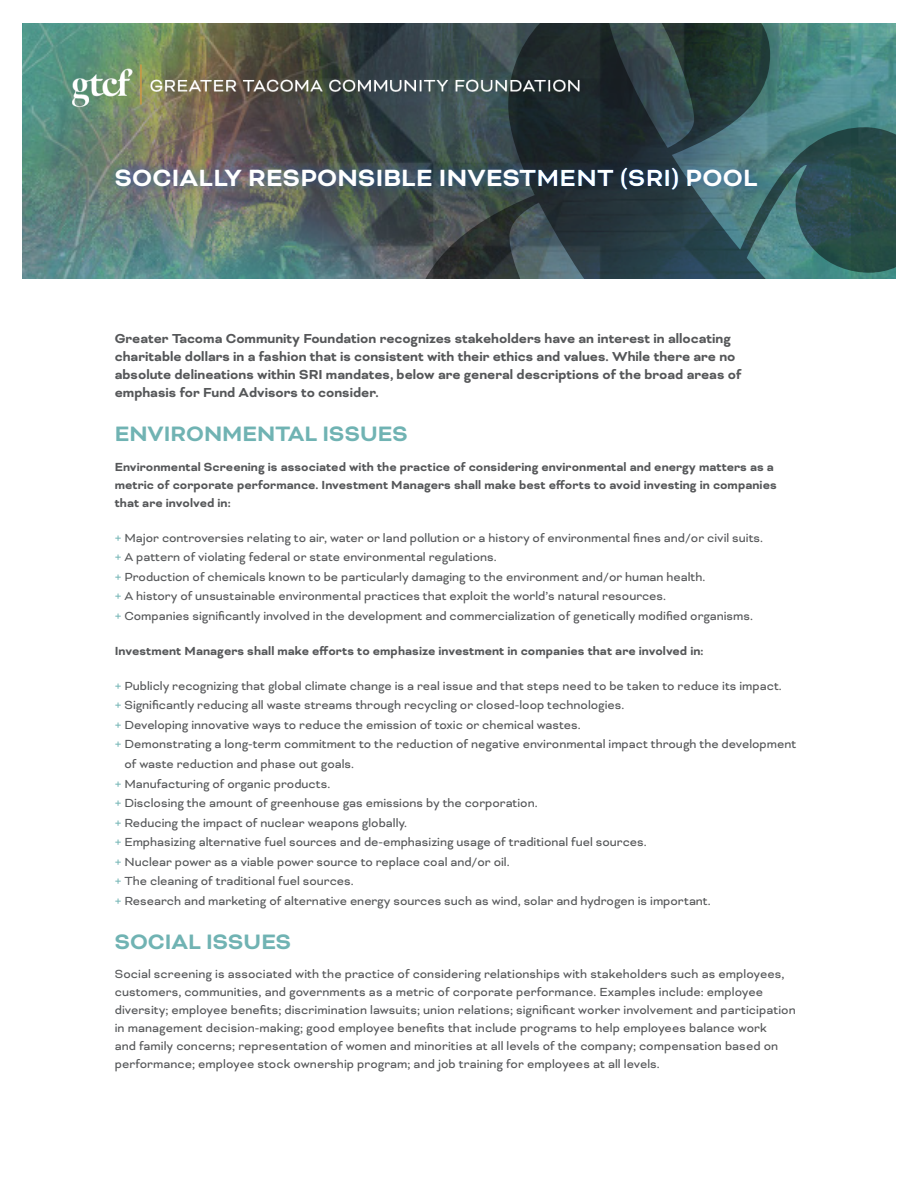
<style>
.page{position:relative;width:918px;height:1188px;background:#fff}
.page>*{position:absolute;margin:0;border:0;box-sizing:border-box;transform-origin:0 0}
.Headline_1{font:700 27px "Bicyclette";letter-spacing:.01em;color:#fff}
.blue_heading{font:700 24px "Bicyclette";color:#70b3b3}
.Body{font:700 15px/18px "Bicyclette";color:#555759}
.Body-2{font:13.5px/19.5px "Bicyclette";color:#555759}
.Body-3{font:700 13.5px/18px "Bicyclette";letter-spacing:.005em;color:#555759}
.s1{color:#70b3b3}
</style>
<div class="page">
<img style="left:23px;top:24px;width:386px;height:255px">
<div style="left:108px;top:160px;width:657px;height:37px;background:#245eac;opacity:.75"></div>
<svg style="left:409px;top:24px;width:486px;height:255px;background:#365456"></svg>
<img style="left:42px;top:45px;width:571px;height:83px">
<p class="Headline_1" style="left:115px;top:162px;width:644px">SOCIALLY RESPONSIBLE INVESTMENT (SRI) POOL</p>
<p class="Body" style="left:115px;top:330px;width:628px">Greater Tacoma Community Foundation recognizes stakeholders have an interest in allocating charitable dollars in a fashion that is consistent with their ethics and values. While there are no absolute delineations within SRI mandates, below are general descriptions of the broad areas of emphasis for Fund Advisors to consider.</p>
<p class="blue_heading" style="left:115px;top:420px;width:294px">ENVIRONMENTAL ISSUES</p>
<p class="Body-3" style="left:115px;top:458px;width:664px">Environmental Screening is associated with the practice of considering environmental and energy matters as a metric of corporate performance. Investment Managers shall make best efforts to avoid investing in companies that are involved in:</p>
<p class="Body-2" style="left:115px;top:528px;width:650px"><span class="s1">+</span> Major controversies relating to air, water or land pollution or a history of environmental fines and/or civil suits. <span class="s1">+</span> A pattern of violating federal or state environmental regulations.<br><span class="s1">+</span> Production of chemicals known to be particularly damaging to the environment and/or human health.<br><span class="s1">+</span> A history of unsustainable environmental practices that exploit the world’s natural resources.<br><span class="s1">+</span> Companies significantly involved in the development and commercialization of genetically modified organisms.</p>
<p class="Body-3" style="left:115px;top:642px;width:590px">Investment Managers shall make efforts to emphasize investment in companies that are involved in:</p>
<p class="Body-2" style="left:115px;top:676px;width:669px"><span class="s1">+</span> Publicly recognizing that global climate change is a real issue and that steps need to be taken to reduce its impact.</p>
<p class="Body-2" style="left:115px;top:695px;width:511px"><span class="s1">+</span> Significantly reducing all waste streams through recycling or closed-loop technologies.</p>
<p class="Body-2" style="left:115px;top:715px;width:468px"><span class="s1">+</span> Developing innovative ways to reduce the emission of toxic or chemical wastes.</p>
<p class="Body-2" style="left:115px;top:734px;width:683px"><span class="s1">+</span> Demonstrating a long-term commitment to the reduction of negative environmental impact through the development</p>
<p class="Body-2" style="left:124px;top:754px;width:231px">of waste reduction and phase out goals.</p>
<p class="Body-2" style="left:115px;top:774px;width:598px"><span class="s1">+</span> Manufacturing of organic products.<br><span class="s1">+</span> Disclosing the amount of greenhouse gas emissions by the corporation.<br><span class="s1">+</span> Reducing the impact of nuclear weapons globally.<br><span class="s1">+</span> Emphasizing alternative fuel sources and de-emphasizing usage of traditional fuel sources.<br><span class="s1">+</span> Nuclear power as a viable power source to replace coal and/or oil.<br><span class="s1">+</span> The cleaning of traditional fuel sources.<br><span class="s1">+</span> Research and marketing of alternative energy sources such as wind, solar and hydrogen is important.</p>
<p class="blue_heading" style="left:115px;top:927px;width:178px">SOCIAL ISSUES</p>
<p class="Body-2" style="left:115px;top:965px;width:683px;line-height:18px">Social screening is associated with the practice of considering relationships with stakeholders such as employees, customers, communities, and governments as a metric of corporate performance. Examples include: employee diversity; employee benefits; discrimination lawsuits; union relations; significant worker involvement and participation in management decision-making; good employee benefits that include programs to help employees balance work<br>and family concerns; representation of women and minorities at all levels of the company; compensation based on performance; employee stock ownership program; and job training for employees at all levels.</p>
</div>
